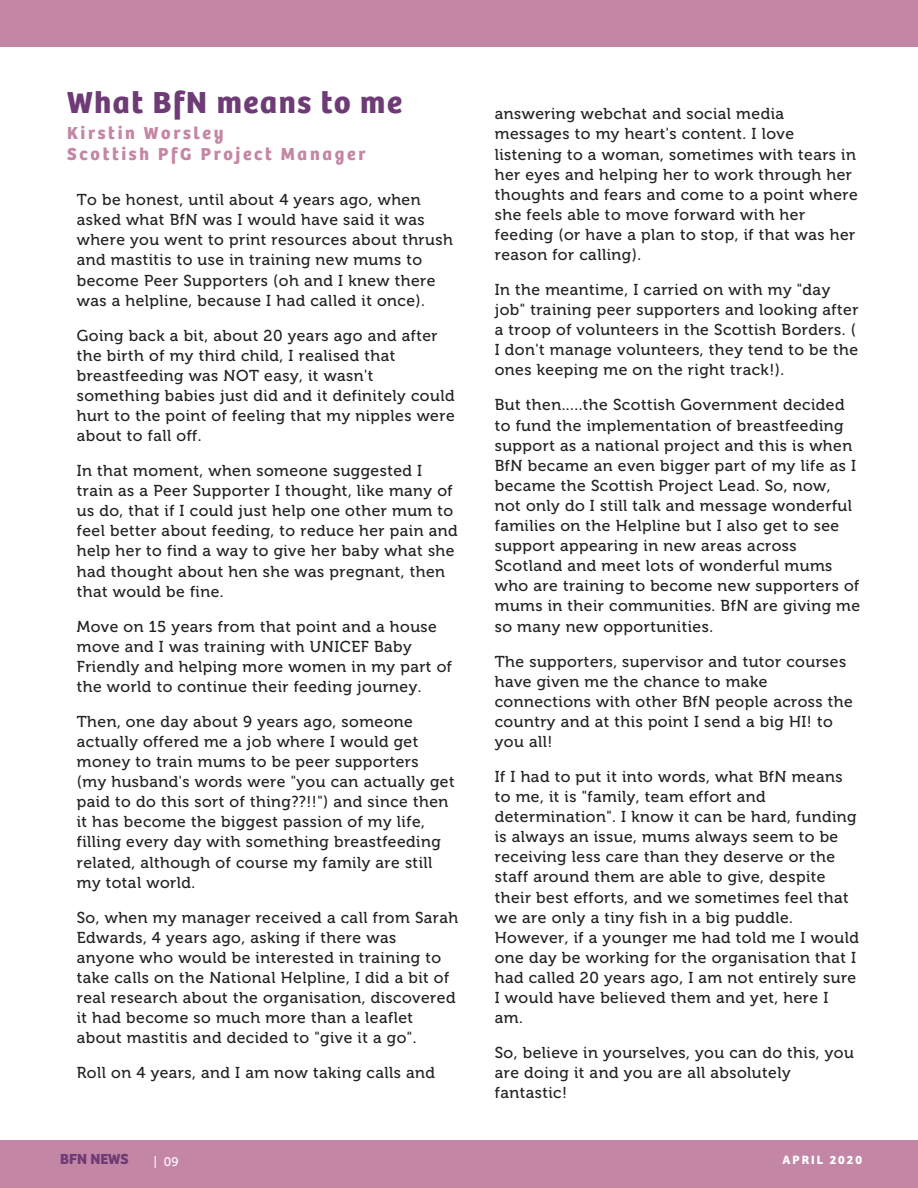
<style>
.page{position:relative;width:918px;height:1188px;background:#fff}
.page>*{position:absolute;margin:0;border:0;box-sizing:border-box;transform-origin:0 0}
.t1{font:700 31.5px "Bree";letter-spacing:.055em;color:#6e3b76}
.t2{font:700 18px "Bree";letter-spacing:.15em;color:#c486a5}
.t3{font:15.75px/20.1px "Museo 500";letter-spacing:.03em;color:#222}
.t4{font:700 15.15px "Bree";color:#6e3b76}
.t5{font:700 12.45px "Bree";letter-spacing:.16em;color:#fff}
.t6{font:12.45px "Museo 500";color:#fff}
</style>
<div class="page">
<div style="left:0;top:1141px;width:918px;height:47px;background:#c486a5"></div>
<div style="left:0;top:0;width:918px;height:46px;background:#c486a5"></div>
<p class="t1" style="left:67px;top:87px;width:336px">What BfN means to me</p>
<p class="t2" style="left:67px;top:124px;width:158px">Kirstin Worsley</p>
<p class="t2" style="left:67px;top:145px;width:300px">Scottish PfG Project Manager</p>
<p class="t3" style="left:77px;top:190px;width:378px">To be honest, until about 4 years ago, when asked what BfN was I would have said it was where you went to print resources about thrush and mastitis to use in training new mums to become Peer Supporters (oh and I knew there was a helpline, because I had called it once).</p>
<p class="t3" style="left:77px;top:325px;width:379px">Going back a bit, about 20 years ago and after the birth of my third child, I realised that breastfeeding was NOT easy, it wasn't something babies just did and it definitely could hurt to the point of feeling that my nipples were about to fall off.</p>
<p class="t3" style="left:77px;top:461px;width:382px">In that moment, when someone suggested I train as a Peer Supporter I thought, like many of us do, that if I could just help one other mum to feel better about feeding, to reduce her pain and help her to find a way to give her baby what she had thought about hen she was pregnant, then that would be fine.</p>
<p class="t3" style="left:77px;top:616px;width:377px">Move on 15 years from that point and a house move and I was training with UNICEF Baby Friendly and helping more women in my part of the world to continue their feeding journey.</p>
<p class="t3" style="left:77px;top:711px;width:343px">Then, one day about 9 years ago, someone actually offered me a job where I would get money to train mums to be peer supporters</p>
<p class="t3" style="left:77px;top:772px;width:379px">(my husband's words were "you can actually get paid to do this sort of thing??!!") and since then it has become the biggest passion of my life, filling every day with something breastfeeding related, although of course my family are still my total world.</p>
<p class="t3" style="left:77px;top:907px;width:383px">So, when my manager received a call from Sarah Edwards, 4 years ago, asking if there was<br>anyone who would be interested in training to take calls on the National Helpline, I did a bit of real research about the organisation, discovered it had become so much more than a leaflet about mastitis and decided to "give it a go".</p>
<p class="t3" style="left:77px;top:1063px;width:360px">Roll on 4 years, and I am now taking calls and</p>
<p class="t3" style="left:495px;top:104px;width:365px">answering webchat and social media messages to my heart's content. I love listening to a woman, sometimes with tears in her eyes and helping her to work through her thoughts and fears and come to a point where she feels able to move forward with her feeding (or have a plan to stop, if that was her reason for calling).</p>
<p class="t3" style="left:495px;top:280px;width:365px">In the meantime, I carried on with my "day job" training peer supporters and looking after a troop of volunteers in the Scottish Borders. ( I don't manage volunteers, they tend to be the ones keeping me on the right track!).</p>
<p class="t3" style="left:495px;top:395px;width:367px">But then.....the Scottish Government decided to fund the implementation of breastfeeding support as a national project and this is when BfN became an even bigger part of my life as I became the Scottish Project Lead. So, now, not only do I still talk and message wonderful families on the Helpline but I also get to see support appearing in new areas across Scotland and meet lots of wonderful mums who are training to become new supporters of mums in their communities. BfN are giving me so many new opportunities.</p>
<p class="t3" style="left:495px;top:651px;width:360px">The supporters, supervisor and tutor courses have given me the chance to make connections with other BfN people across the country and at this point I send a big HI! to you all!</p>
<p class="t3" style="left:495px;top:766px;width:366px">If I had to put it into words, what BfN means to me, it is "family, team effort and determination". I know it can be hard, funding is always an issue, mums always seem to be receiving less care than they deserve or the staff around them are able to give, despite their best efforts, and we sometimes feel that we are only a tiny fish in a big puddle.<br>However, if a younger me had told me I would one day be working for the organisation that I had called 20 years ago, I am not entirely sure I would have believed them and yet, here I am.</p>
<p class="t3" style="left:495px;top:1043px;width:361px">So, believe in yourselves, you can do this, you are doing it and you are all absolutely fantastic!</p>
<p class="t4" style="left:60px;top:1151px;width:70px">BFN NEWS</p>
<p class="t6" style="left:153px;top:1154px;width:27px">| 09</p>
<p class="t5" style="left:783px;top:1154px;width:81px">APRIL 2020</p>
</div>
